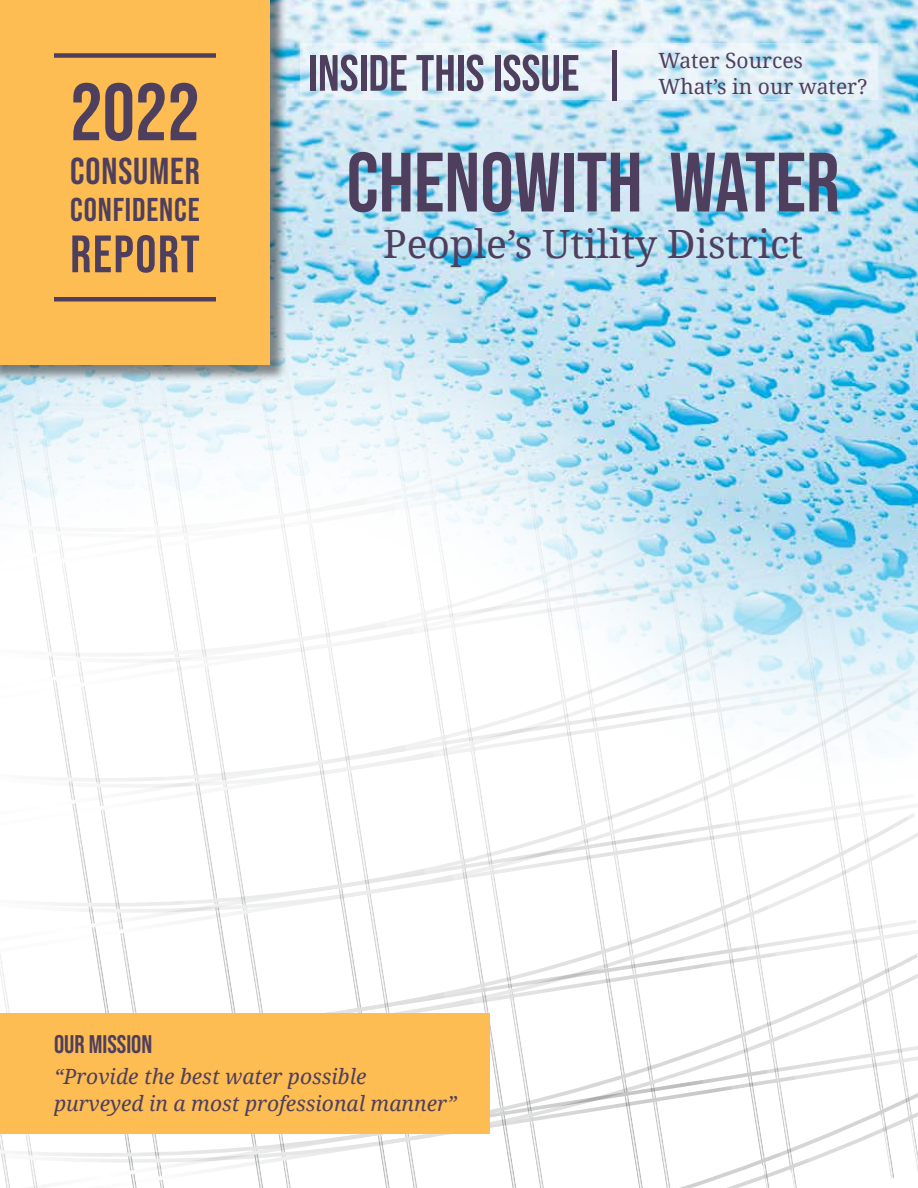
<style>
.page{position:relative;width:918px;height:1188px;background:#fff}
.page>*{position:absolute;margin:0;border:0;box-sizing:border-box;transform-origin:0 0}
.t1{font:84px "Bebas Neue";color:#4f3f5e}
.t2{font:81px "Bebas Neue";color:#4f3f5e}
.t3{font:52.5px "Bebas Neue";letter-spacing:.03em;color:#4f3f5e}
.t4{font:51px "Bebas Neue";color:#4f3f5e}
.t5{font:39px "Droid Serif";color:#4f3f5e}
.t6{font:37.5px "Bebas Neue";letter-spacing:.025em;color:#4f3f5e}
.t7{font:33px "Bebas Neue";letter-spacing:.025em;color:#4f3f5e}
.t8{font:25.5px "Bebas Neue";color:#4f3f5e}
.t9{font:italic 21px/27px "Droid Serif";color:#4f3f5e}
.t10{font:21px/25.2px "Droid Serif";color:#4f3f5e}
</style>
<div class="page">
<svg style="left:0;top:804px;width:918px;height:384px"></svg>
<img style="left:0;top:0;width:918px;height:804px">
<div style="left:0;top:0;width:288px;height:383px;background:#000;opacity:.45"></div>
<div style="left:0;top:0;width:270px;height:364px;background:#fdbd52"></div>
<div style="left:54px;top:53px;width:162px;height:5px;background:#4f3f5e"></div>
<div style="left:54px;top:297px;width:162px;height:5px;background:#4f3f5e"></div>
<svg style="left:300px;top:43px;width:578px;height:57px;background:#ddeef6"></svg>
<div style="left:0;top:1013px;width:489px;height:121px;background:#fdbd52"></div>
<h2 class="t2" style="left:70px;top:66px;width:131px">2022</h2>
<h3 class="t6" style="left:70px;top:150px;width:131px">CONSUMER</h3>
<h3 class="t7" style="left:70px;top:191px;width:131px">CONFIDENCE</h3>
<h3 class="t3" style="left:70px;top:224px;width:131px">REPORT</h3>
<h3 class="t4" style="left:308px;top:44px;width:321px">INSIDE THIS ISSUE |</h3>
<p class="t10" style="left:658px;top:48px;width:211px">Water Sources<br>What’s in our water?</p>
<h1 class="t1" style="left:346px;top:135px;width:495px">CHENOWITH WATER</h1>
<h3 class="t5" style="left:383px;top:217px;width:421px">People’s Utility District</h3>
<p class="t8" style="left:54px;top:1030px;width:100px">OUR MISSION</p>
<p class="t9" style="left:54px;top:1063px;width:405px">“Provide the best water possible purveyed in a most professional manner”</p>
</div>
